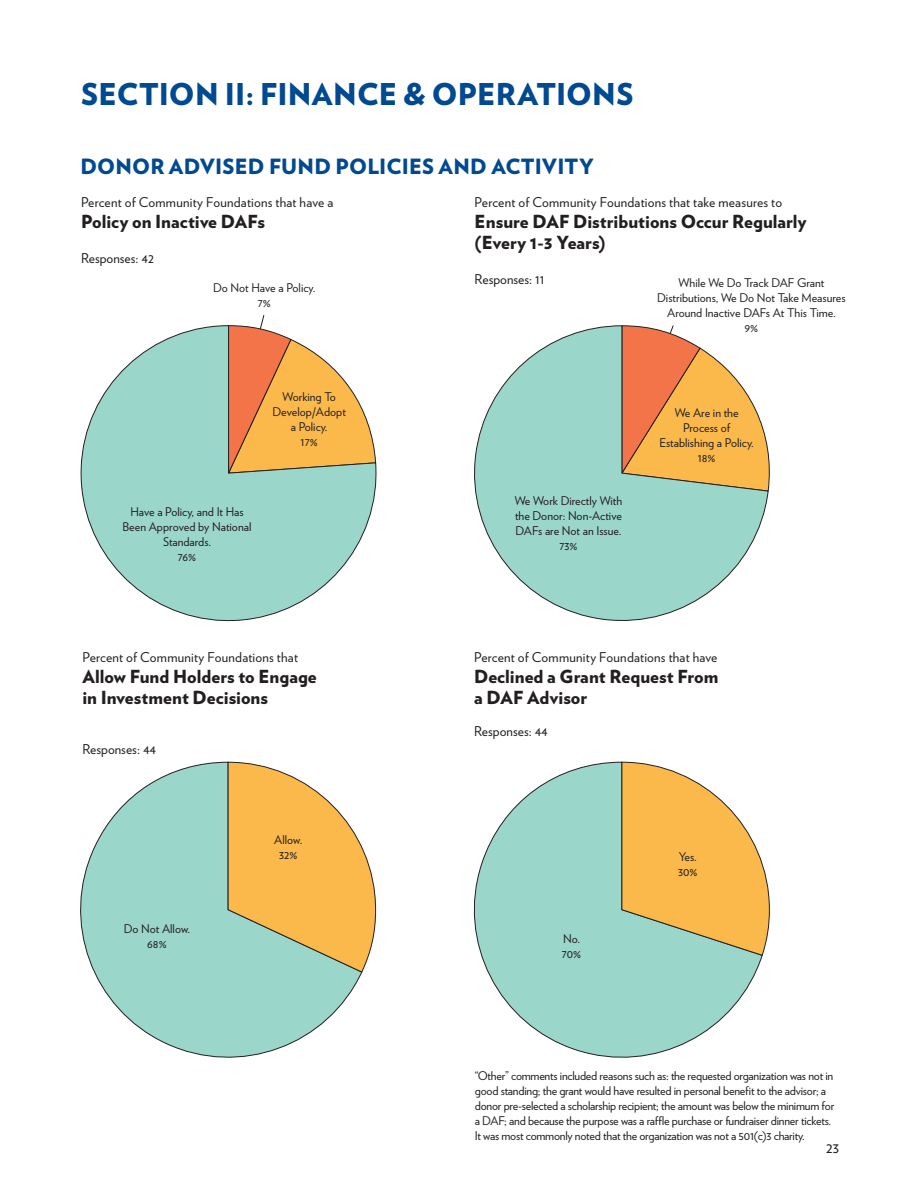
<style>
.page{position:relative;width:918px;height:1188px;background:#fff}
.page>*{position:absolute;margin:0;border:0;box-sizing:border-box;transform-origin:0 0}
.t1{font:900 30px "Verlag";letter-spacing:.005em;color:#014990}
.t2{font:900 21px "Verlag";letter-spacing:.01em;color:#014990}
.t3{font:900 18px/21px "Verlag";letter-spacing:.005em;color:#231f20}
.t4{font:15px "Verlag";color:#231f20}
.t5{font:13.5px "Verlag";letter-spacing:.015em;color:#231f20}
.t6{font:12px/15px "Verlag";letter-spacing:-.02em;color:#231f20;text-align:justify}
.t7{font:12px/15px "Verlag";color:#231f20;text-align:center}
</style>
<div class="page">
<svg style="left:474px;top:325px;width:295px;height:296px"></svg>
<svg style="left:473px;top:761px;width:290px;height:297px"></svg>
<svg style="left:621px;top:761px;width:149px;height:195px"></svg>
<svg style="left:80px;top:761px;width:282px;height:297px"></svg>
<svg style="left:227px;top:761px;width:149px;height:212px"></svg>
<svg style="left:80px;top:325px;width:297px;height:297px"></svg>
<p class="t1" style="left:81px;top:69px;width:554px">SECTION II: FINANCE &amp; OPERATIONS</p>
<p class="t2" style="left:81px;top:149px;width:515px">DONOR ADVISED FUND POLICIES AND ACTIVITY</p>
<p class="t5" style="left:81px;top:192px;width:254px">Percent of Community Foundations that have a</p>
<p class="t3" style="left:81px;top:210px;width:186px">Policy on Inactive DAFs</p>
<p class="t5" style="left:81px;top:248px;width:75px">Responses: 42</p>
<p class="t7" style="left:213px;top:279px;width:104px">Do Not Have a Policy.</p>
<p class="t6" style="left:258px;top:294px;width:15px">7%</p>
<p class="t7" style="left:283px;top:389px;width:55px">Working To</p>
<p class="t7" style="left:272px;top:404px;width:75px">Develop/Adopt</p>
<p class="t6" style="left:291px;top:419px;width:38px">a Policy.</p>
<p class="t6" style="left:301px;top:434px;width:19px">17%</p>
<p class="t7" style="left:123px;top:504px;width:130px">Have a Policy, and It Has<br>Been Approved by National<br>Standards.</p>
<p class="t6" style="left:178px;top:549px;width:20px">76%</p>
<p class="t5" style="left:82px;top:647px;width:217px">Percent of Community Foundations that</p>
<p class="t3" style="left:82px;top:665px;width:236px">Allow Fund Holders to Engage in Investment Decisions</p>
<p class="t5" style="left:82px;top:739px;width:75px">Responses: 44</p>
<p class="t7" style="left:124px;top:921px;width:68px">Do Not Allow.</p>
<p class="t6" style="left:147px;top:936px;width:21px">68%</p>
<p class="t6" style="left:274px;top:831px;width:30px">Allow.</p>
<p class="t6" style="left:279px;top:846px;width:20px">32%</p>
<p class="t5" style="left:475px;top:192px;width:309px">Percent of Community Foundations that take measures to</p>
<p class="t3" style="left:475px;top:210px;width:333px">Ensure DAF Distributions Occur Regularly (Every 1-3 Years)</p>
<p class="t5" style="left:475px;top:269px;width:71px">Responses: 11</p>
<p class="t7" style="left:657px;top:274px;width:190px">While We Do Track DAF Grant<br>Distributions, We Do Not Take Measures<br>Around Inactive DAFs At This Time.</p>
<p class="t6" style="left:745px;top:319px;width:15px">9%</p>
<p class="t6" style="left:515px;top:493px;width:109px">We Work Directly With the Donor: Non-Active DAFs are Not an Issue.</p>
<p class="t6" style="left:559px;top:538px;width:20px">73%</p>
<p class="t7" style="left:675px;top:404px;width:65px">We Are in the</p>
<p class="t7" style="left:683px;top:419px;width:49px">Process of</p>
<p class="t7" style="left:660px;top:434px;width:96px">Establishing a Policy.</p>
<p class="t6" style="left:698px;top:449px;width:19px">18%</p>
<p class="t5" style="left:474px;top:647px;width:245px">Percent of Community Foundations that have</p>
<p class="t3" style="left:474px;top:665px;width:246px">Declined a Grant Request From a DAF Advisor</p>
<p class="t5" style="left:474px;top:721px;width:75px">Responses: 44</p>
<p class="t6" style="left:563px;top:931px;width:18px">No.</p>
<p class="t6" style="left:562px;top:946px;width:21px">70%</p>
<p class="t6" style="left:679px;top:848px;width:19px">Yes.</p>
<p class="t6" style="left:678px;top:863px;width:21px">30%</p>
<p class="t6" style="left:475px;top:1068px;width:361px;text-align:left">“Other” comments included reasons such as: the requested organization was not in good standing; the grant would have resulted in personal benefit to the advisor; a donor pre-selected a scholarship recipient; the amount was below the minimum for a DAF; and because the purpose was a raffle purchase or fundraiser dinner tickets.<br>It was most commonly noted that the organization was not a 501(c)3 charity.</p>
<p class="t4" style="left:826px;top:1136px;width:14px">23</p>
</div>
